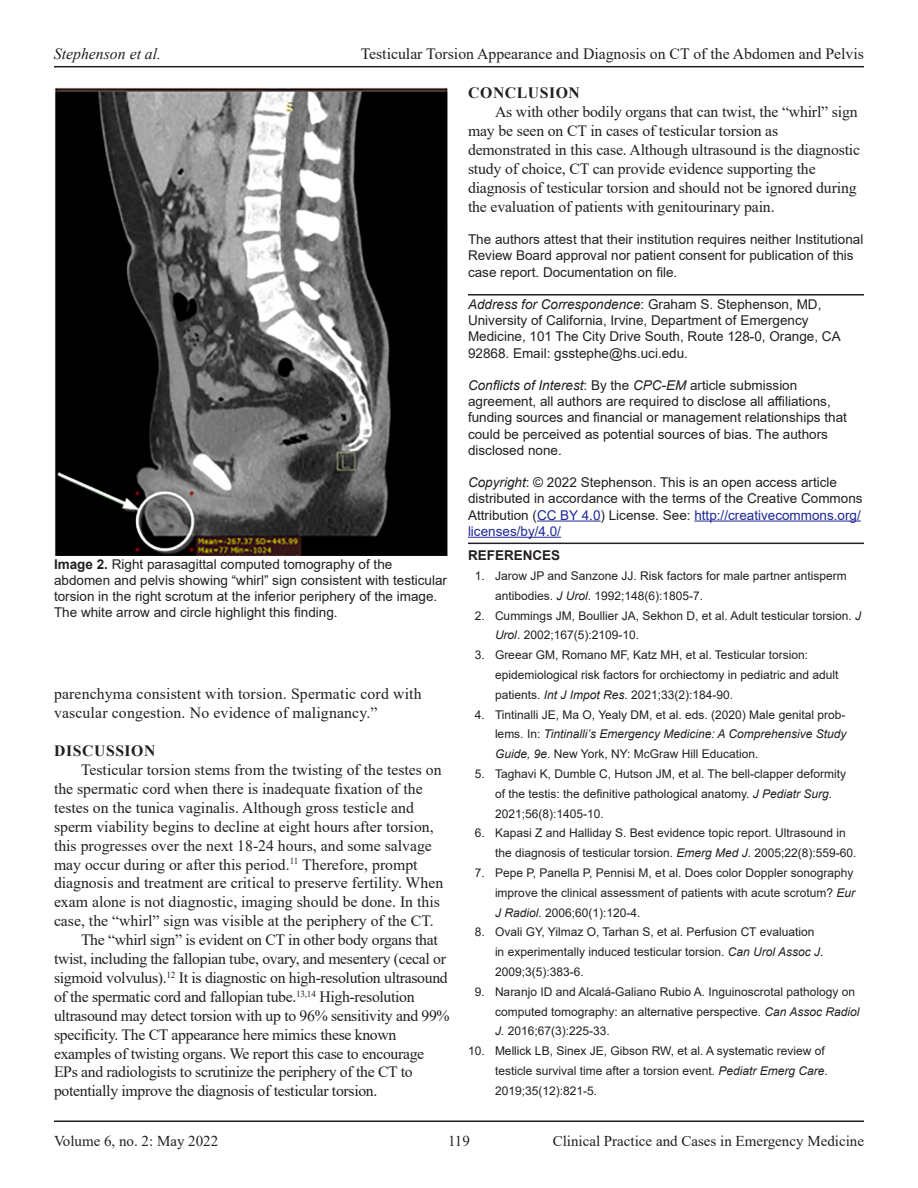
<style>
.page{position:relative;width:918px;height:1188px;background:#fff}
.page>*{position:absolute;margin:0;border:0;box-sizing:border-box;transform-origin:0 0}
.Body_Text{font:15.75px/18.9px "Times New Roman";letter-spacing:-.01em;color:#231f20}
.Body_Text-2{font:15.75px/18.9px "Times New Roman";letter-spacing:.01em;color:#231f20}
.Body_Titles{font:700 15.75px "Times New Roman";letter-spacing:.035em;color:#231f20}
.t1{font:italic 15.75px "Times New Roman";color:#231f20}
.t2{font:15px "Times New Roman";color:#231f20}
.Figures_Tables_text{font:13.5px/16.2px "Arial";color:#231f20}
.Supervising_Section{font:13.5px/16.2px "Arial";color:#231f20}
.Heading_2{font:700 13.5px "Arial";color:#231f20}
.t3{font:12px/19.8px "Arial";color:#231f20}
.s1{font-weight:700}
.s2{font-style:italic}
.s3{color:#1f2796}
</style>
<div class="page">
<hr style="left:54px;top:1120px;width:810px;height:2px;background:#231f20">
<hr style="left:54px;top:66px;width:810px;height:1px;background:#231f20">
<img style="left:54px;top:88px;width:394px;height:467px">
<hr style="left:468px;top:294px;width:396px;height:2px;background:#231f20">
<hr style="left:537px;top:521px;width:64px;height:1px;background:#1f2796">
<hr style="left:694px;top:521px;width:167px;height:1px;background:#1f2796">
<hr style="left:468px;top:543px;width:396px;height:1px;background:#231f20">
<hr style="left:468px;top:537px;width:93px;height:1px;background:#1f2796">
<p class="t1" style="left:54px;top:43px;width:109px">Stephenson et al.</p>
<p class="Body_Text" style="left:361px;top:44px;width:505px">Testicular Torsion Appearance and Diagnosis on CT of the Abdomen and Pelvis</p>
<p class="Figures_Tables_text" style="left:54px;top:556px;width:395px"><span class="s1">Image 2.</span> Right parasagittal computed tomography of the abdomen and pelvis showing “whirl” sign consistent with testicular torsion in the right scrotum at the inferior periphery of the image.<br>The white arrow and circle highlight this finding.</p>
<p class="Body_Text-2" style="left:54px;top:684px;width:369px">parenchyma consistent with torsion. Spermatic cord with vascular congestion. No evidence of malignancy.”</p>
<p class="Body_Titles" style="left:54px;top:739px;width:103px">DISCUSSION</p>
<p class="Body_Text" style="left:54px;top:760px;width:391px;text-indent:27px">Testicular torsion stems from the twisting of the testes on the spermatic cord when there is inadequate fixation of the testes on the tunica vaginalis. Although gross testicle and sperm viability begins to decline at eight hours after torsion, this progresses over the next 18-24 hours, and some salvage may occur during or after this period.<sup>11</sup> Therefore, prompt diagnosis and treatment are critical to preserve fertility. When exam alone is not diagnostic, imaging should be done. In this case, the “whirl” sign was visible at the periphery of the CT.</p>
<p class="Body_Text" style="left:54px;top:930px;width:397px;text-indent:27px">The “whirl sign” is evident on CT in other body organs that twist, including the fallopian tube, ovary, and mesentery (cecal or sigmoid volvulus).<sup>12</sup> It is diagnostic on high-resolution ultrasound of the spermatic cord and fallopian tube.<sup>13,14</sup> High-resolution ultrasound may detect torsion with up to 96% sensitivity and 99% specificity. The CT appearance here mimics these known examples of twisting organs. We report this case to encourage EPs and radiologists to scrutinize the periphery of the CT to potentially improve the diagnosis of testicular torsion.</p>
<p class="Body_Titles" style="left:468px;top:82px;width:113px">CONCLUSION</p>
<p class="Body_Text" style="left:468px;top:102px;width:394px;text-indent:27px">As with other bodily organs that can twist, the “whirl” sign may be seen on CT in cases of testicular torsion as demonstrated in this case. Although ultrasound is the diagnostic study of choice, CT can provide evidence supporting the diagnosis of testicular torsion and should not be ignored during the evaluation of patients with genitourinary pain.</p>
<p class="Supervising_Section" style="left:468px;top:231px;width:397px">The authors attest that their institution requires neither Institutional<br>Review Board approval nor patient consent for publication of this case report. Documentation on file.</p>
<p class="Figures_Tables_text" style="left:468px;top:296px;width:374px"><span class="s2">Address for Correspondence</span>: Graham S. Stephenson, MD, University of California, Irvine, Department of Emergency Medicine, 101 The City Drive South, Route 128-0, Orange, CA 92868. Email: gsstephe@hs.uci.edu.</p>
<p class="Figures_Tables_text" style="left:468px;top:377px;width:380px"><span class="s2">Conflicts of Interest</span>: By the <span class="s2">CPC-EM</span> article submission agreement, all authors are required to disclose all affiliations, funding sources and financial or management relationships that could be perceived as potential sources of bias. The authors disclosed none.</p>
<p class="Figures_Tables_text" style="left:468px;top:474px;width:396px"><span class="s2">Copyright</span>: © 2022 Stephenson. This is an open access article distributed in accordance with the terms of the Creative Commons Attribution (<span class="s3">CC BY 4.0</span>) License. See: <span class="s3">http://creativecommons.org/ licenses/by/4.0/</span></p>
<p class="Heading_2" style="left:468px;top:546px;width:94px">REFERENCES</p>
<p class="t3" style="left:495px;top:566px;width:353px;text-indent:-20px">1. Jarow JP and Sanzone JJ. Risk factors for male partner antisperm antibodies. <span class="s2">J Urol</span>. 1992;148(6):1805-7.</p>
<p class="t3" style="left:495px;top:605px;width:368px;text-indent:-20px">2. Cummings JM, Boullier JA, Sekhon D, et al. Adult testicular torsion. <span class="s2">J<br>Urol</span>. 2002;167(5):2109-10.</p>
<p class="t3" style="left:495px;top:645px;width:345px;text-indent:-20px">3. Greear GM, Romano MF, Katz MH, et al. Testicular torsion: epidemiological risk factors for orchiectomy in pediatric and adult patients. <span class="s2">Int J Impot Res</span>. 2021;33(2):184-90.</p>
<p class="t3" style="left:495px;top:704px;width:353px;text-align:justify;text-indent:-20px">4. Tintinalli JE, Ma O, Yealy DM, et al. eds. (2020) Male genital prob&shy;lems. In: <span class="s2">Tintinalli’s Emergency Medicine: A Comprehensive Study Guide, 9e</span>. New York, NY: McGraw Hill Education.</p>
<p class="t3" style="left:495px;top:764px;width:353px;text-indent:-20px">5. Taghavi K, Dumble C, Hutson JM, et al. The bell-clapper deformity of the testis: the definitive pathological anatomy. <span class="s2">J Pediatr Surg</span>.<br>2021;56(8):1405-10.</p>
<p class="t3" style="left:495px;top:823px;width:363px;text-indent:-20px">6. Kapasi Z and Halliday S. Best evidence topic report. Ultrasound in the diagnosis of testicular torsion. <span class="s2">Emerg Med J</span>. 2005;22(8):559-60.</p>
<p class="t3" style="left:495px;top:863px;width:362px;text-indent:-20px">7. Pepe P, Panella P, Pennisi M, et al. Does color Doppler sonography improve the clinical assessment of patients with acute scrotum? <span class="s2">Eur<br>J Radiol</span>. 2006;60(1):120-4.</p>
<p class="t3" style="left:495px;top:922px;width:330px;text-indent:-20px">8. Ovali GY, Yilmaz O, Tarhan S, et al. Perfusion CT evaluation in experimentally induced testicular torsion. <span class="s2">Can Urol Assoc J</span>.<br>2009;3(5):383-6.</p>
<p class="t3" style="left:495px;top:982px;width:366px;text-indent:-20px">9. Naranjo ID and Alcalá-Galiano Rubio A. Inguinoscrotal pathology on computed tomography: an alternative perspective. <span class="s2">Can Assoc Radiol<br>J.</span> 2016;67(3):225-33.</p>
<p class="t3" style="left:495px;top:1041px;width:334px;text-indent:-27px">10. Mellick LB, Sinex JE, Gibson RW, et al. A systematic review of testicle survival time after a torsion event. <span class="s2">Pediatr Emerg Care</span>.<br>2019;35(12):821-5.</p>
<p class="t2" style="left:54px;top:1130px;width:166px">Volume 6, no. 2: May 2022</p>
<p class="t2" style="left:448px;top:1130px;width:23px">119</p>
<p class="t2" style="left:553px;top:1130px;width:313px">Clinical Practice and Cases in Emergency Medicine</p>
</div>
